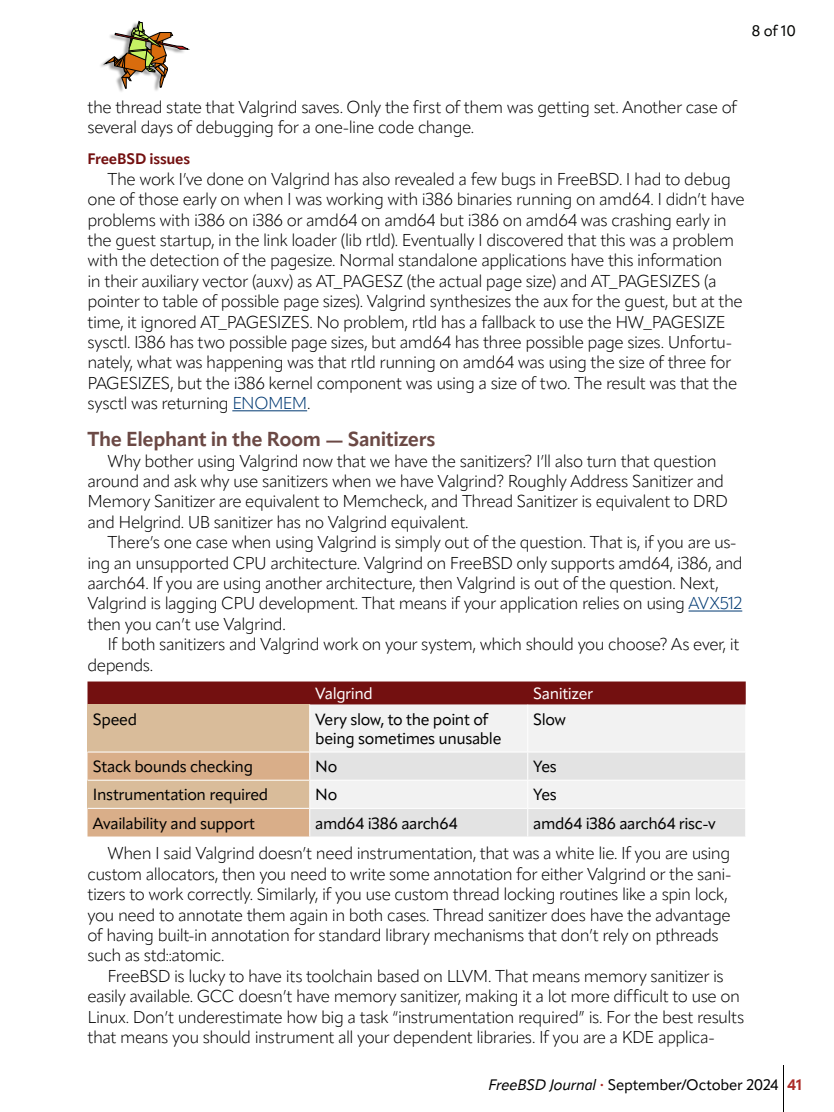
<style>
.page{position:relative;width:834px;height:1112px;background:#fff}
.page>*{position:absolute;margin:0;border:0;box-sizing:border-box;transform-origin:0 0}
.t1{font:700 20px "Apparat";letter-spacing:-.02em;color:#6b4945}
.t2{font:300 17px/20.4px "Apparat";letter-spacing:-.03em;color:#000}
.t3{font:16px/19.2px "Apparat";letter-spacing:-.025em;color:#000}
.t4{font:16px "Apparat";letter-spacing:-.03em;color:#fff}
.t5{font:15px "Apparat";letter-spacing:-.015em;color:#000}
.t6{font:700 15px "Apparat";letter-spacing:-.015em;color:#731010}
.t7{font:15px "Apparat";color:#040503}
.s1{color:#013972}
.s2{font-style:italic}
.s3{font-size:9px;color:#ac2b28}
.s4{font-weight:700;color:#ac2b28}
</style>
<div class="page">
<hr style="left:232px;top:410px;width:75px;height:1px;background:#013972">
<hr style="left:689px;top:611px;width:53px;height:1px;background:#013972">
<div style="left:88px;top:682px;width:658px;height:23px;background:#731010"></div>
<div style="left:88px;top:705px;width:222px;height:47px;background:#d9bc9a"></div>
<div style="left:311px;top:705px;width:434px;height:46px;background:#f2f2f2"></div>
<hr style="left:309px;top:705px;width:1px;height:47px;background:#fff">
<hr style="left:527px;top:705px;width:1px;height:47px;background:#fff">
<svg style="left:88px;top:752px;width:657px;height:85px"></svg>
<hr style="left:88px;top:808px;width:222px;height:1px;background:#fff">
<hr style="left:88px;top:780px;width:222px;height:1px;background:#fff">
<svg style="left:104px;top:21px;width:86px;height:68px"></svg>
<hr style="left:783px;top:1065px;width:1px;height:47px;background:#000">
<p class="t7" style="left:752px;top:22px;width:46px">8 of 10</p>
<p class="t2" style="left:88px;top:97px;width:651px">the thread state that Valgrind saves. Only the first of them was getting set. Another case of several days of debugging for a one-line code change.</p>
<p class="t6" style="left:88px;top:150px;width:104px">FreeBSD issues</p>
<p class="t2" style="left:88px;top:169px;width:659px;text-indent:20px">The work I’ve done on Valgrind has also revealed a few bugs in FreeBSD. I had to debug one of those early on when I was working with i386 binaries running on amd64. I didn’t have problems with i386 on i386 or amd64 on amd64 but i386 on amd64 was crashing early in the guest startup, in the link loader (lib rtld). Eventually I discovered that this was a problem with the detection of the pagesize. Normal standalone applications have this information<br>in their auxiliary vector (auxv) as AT_PAGESZ (the actual page size) and AT_PAGESIZES (a pointer to table of possible page sizes). Valgrind synthesizes the aux for the guest, but at the time, it ignored AT_PAGESIZES. No problem, rtld has a fallback to use the HW_PAGESIZE sysctl. I386 has two possible page sizes, but amd64 has three possible page sizes. Unfortu&shy;nately, what was happening was that rtld running on amd64 was using the size of three for PAGESIZES, but the i386 kernel component was using a size of two. The result was that the sysctl was returning <span class="s1">ENOMEM</span>.</p>
<p class="t1" style="left:88px;top:427px;width:350px">The Elephant in the Room — Sanitizers</p>
<p class="t2" style="left:88px;top:450px;width:642px;text-indent:20px">Why bother using Valgrind now that we have the sanitizers? I’ll also turn that question around and ask why use sanitizers when we have Valgrind? Roughly Address Sanitizer and Memory Sanitizer are equivalent to Memcheck, and Thread Sanitizer is equivalent to DRD and Helgrind. UB sanitizer has no Valgrind equivalent.</p>
<p class="t2" style="left:87px;top:532px;width:657px;text-indent:20px">There’s one case when using Valgrind is simply out of the question. That is, if you are us&shy;ing an unsupported CPU architecture. Valgrind on FreeBSD only supports amd64, i386, and aarch64. If you are using another architecture, then Valgrind is out of the question. Next, Valgrind is lagging CPU development. That means if your application relies on using <span class="s1">AVX512 </span>then you can’t use Valgrind.</p>
<p class="t2" style="left:87px;top:634px;width:654px;text-indent:20px">If both sanitizers and Valgrind work on your system, which should you choose? As ever, it depends.</p>
<p class="t4" style="left:315px;top:684px;width:59px">Valgrind</p>
<p class="t4" style="left:533px;top:684px;width:61px">Sanitizer</p>
<p class="t3" style="left:93px;top:710px;width:46px">Speed</p>
<p class="t3" style="left:315px;top:710px;width:188px">Very slow, to the point of being sometimes unusable</p>
<p class="t3" style="left:533px;top:710px;width:34px">Slow</p>
<p class="t3" style="left:93px;top:757px;width:162px">Stack bounds checking</p>
<p class="t3" style="left:315px;top:757px;width:24px">No</p>
<p class="t3" style="left:533px;top:757px;width:25px">Yes</p>
<p class="t3" style="left:93px;top:785px;width:177px">Instrumentation required</p>
<p class="t3" style="left:315px;top:785px;width:24px">No</p>
<p class="t3" style="left:533px;top:785px;width:25px">Yes</p>
<p class="t3" style="left:93px;top:813px;width:164px">Availability and support</p>
<p class="t3" style="left:315px;top:813px;width:144px">amd64 i386 aarch64</p>
<p class="t3" style="left:533px;top:813px;width:184px">amd64 i386 aarch64 risc-v</p>
<p class="t2" style="left:88px;top:843px;width:646px;text-indent:20px">When I said Valgrind doesn’t need instrumentation, that was a white lie. If you are using custom allocators, then you need to write some annotation for either Valgrind or the sani&shy;tizers to work correctly. Similarly, if you use custom thread locking routines like a spin lock, you need to annotate them again in both cases. Thread sanitizer does have the advantage of having built-in annotation for standard library mechanisms that don’t rely on pthreads such as std::atomic.</p>
<p class="t2" style="left:88px;top:966px;width:658px;text-indent:20px">FreeBSD is lucky to have its toolchain based on LLVM. That means memory sanitizer is easily available. GCC doesn’t have memory sanitizer, making it a lot more difficult to use on Linux. Don’t underestimate how big a task “instrumentation required” is. For the best results that means you should instrument all your dependent libraries. If you are a KDE applica-</p>
<p class="t5" style="left:489px;top:1076px;width:315px"><span class="s2">FreeBSD Journal</span> <span class="s3">•</span> September/October 2024 <span class="s4">41</span></p>
</div>
